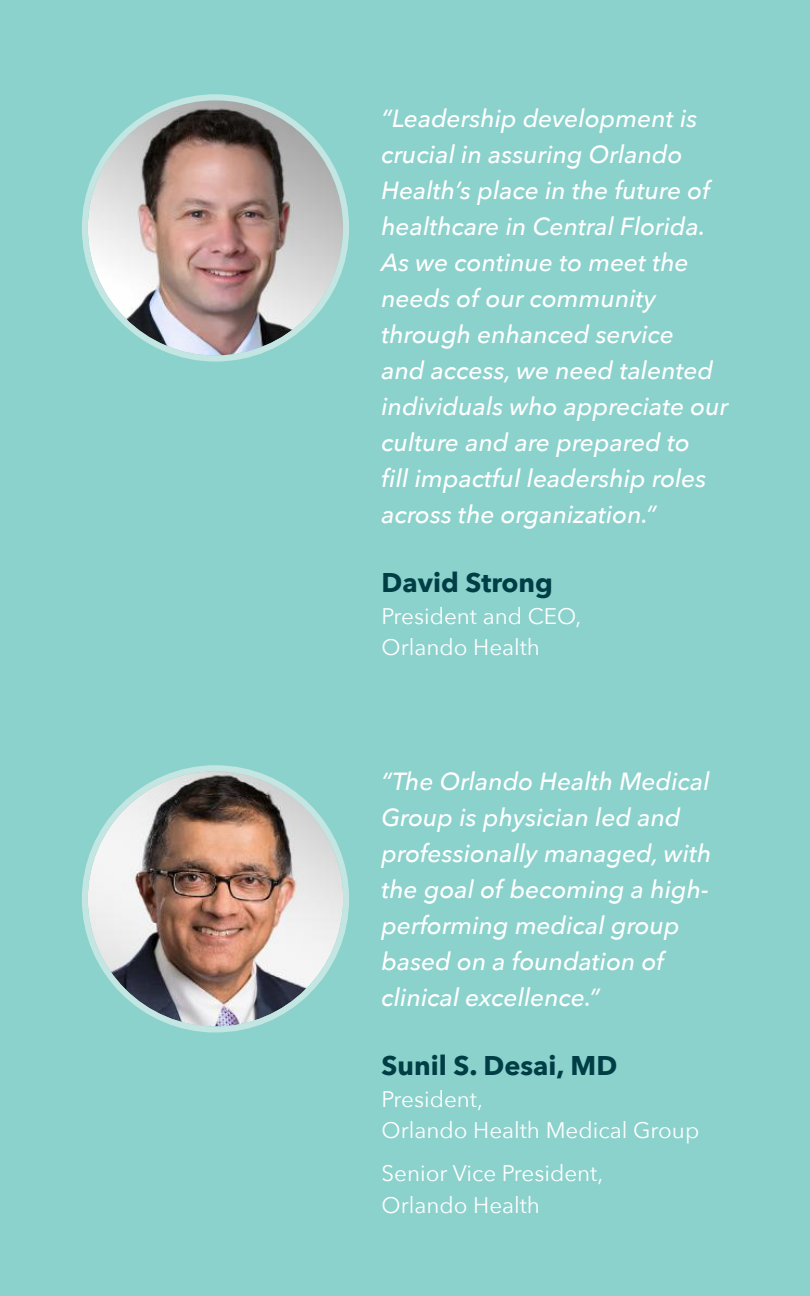
<style>
.page{position:relative;width:810px;height:1296px;background:#8bd1cc}
.page>*{position:absolute;margin:0;border:0;box-sizing:border-box;transform-origin:0 0}
.t1{font:700 27px "Avenir Next";color:#003e46}
.t2{font:italic 500 24.75px/36px "Avenir Next";color:#fff}
.t3{font:22.5px/31.5px "Avenir Next";color:#fff}
</style>
<div class="page">
<img style="left:88px;top:100px;width:255px;height:256px;border-radius:128px">
<div style="left:82px;top:94px;width:267px;height:268px;border:6px solid #c4e6e2;border-radius:50%"></div>
<img style="left:88px;top:771px;width:255px;height:255px;border-radius:128px">
<div style="left:82px;top:765px;width:267px;height:268px;border:6px solid #c4e6e2;border-radius:50%"></div>
<p class="t2" style="left:382px;top:99px;width:348px">“Leadership development is crucial in assuring Orlando<br>Health’s place in the future of healthcare in Central Florida.<br>As we continue to meet the needs of our community through enhanced service<br>and access, we need talented individuals who appreciate our culture and are prepared to<br>fill impactful leadership roles across the organization.”</p>
<p class="t1" style="left:382px;top:559px;width:173px">David Strong</p>
<p class="t3" style="left:382px;top:599px;width:201px">President and CEO,<br>Orlando Health</p>
<p class="t2" style="left:382px;top:762px;width:331px">“The Orlando Health Medical<br>Group is physician led and professionally managed, with the goal of becoming a high&shy;performing medical group based on a foundation of clinical excellence.”</p>
<p class="t1" style="left:382px;top:1042px;width:237px">Sunil S. Desai, MD</p>
<p class="t3" style="left:382px;top:1082px;width:319px">President,<br>Orlando Health Medical Group</p>
<p class="t3" style="left:382px;top:1156px;width:223px">Senior Vice President,<br>Orlando Health</p>
</div>
